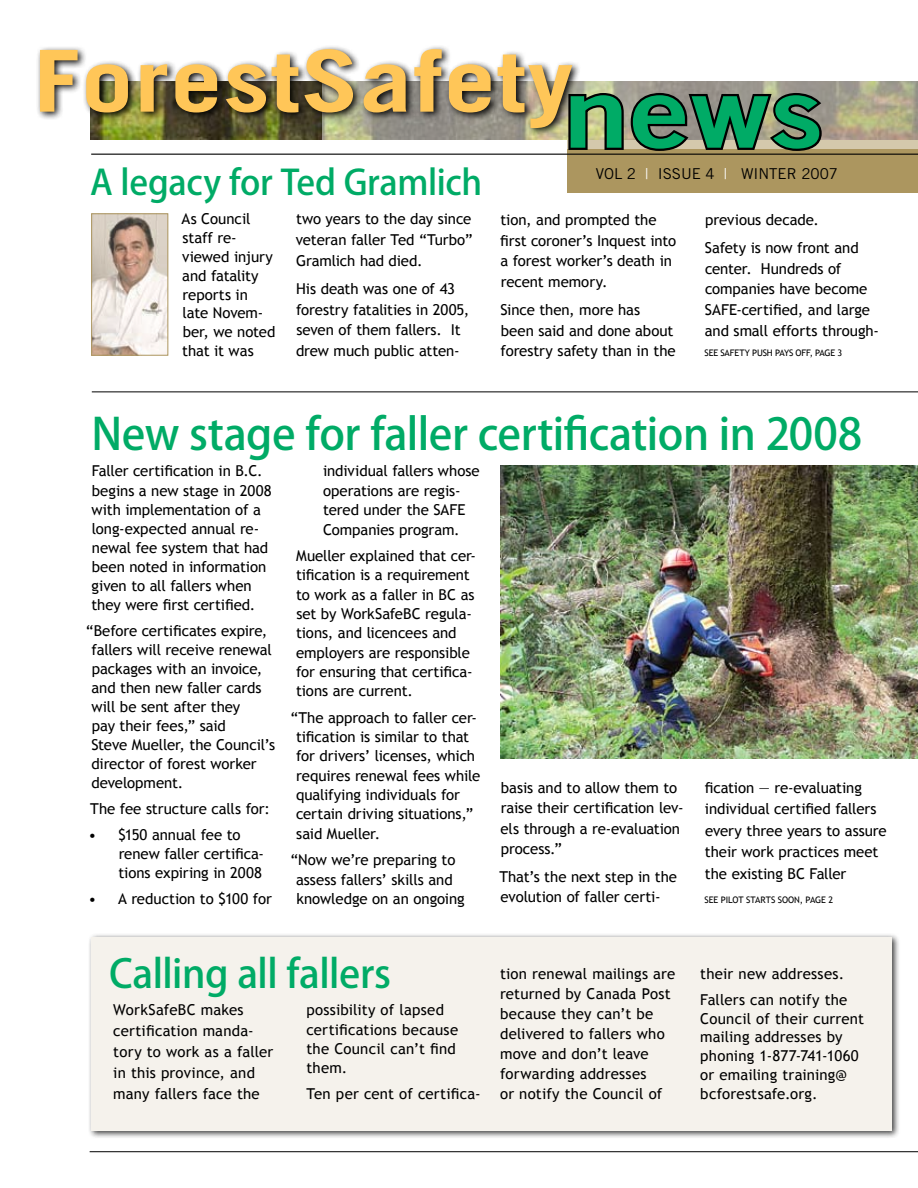
<style>
.page{position:relative;width:918px;height:1188px;background:#fff}
.page>*{position:absolute;margin:0;border:0;box-sizing:border-box;transform-origin:0 0}
.t1{font:99px "Trade Gothic Bold Two";color:#00ab66;scale:1.2 1}
.t2{font:700 85.5px "Trade Gothic";letter-spacing:.01em;color:#ffc658;scale:1.22 1}
.t3{font:500 43.5px "Koz Go Pro";letter-spacing:-.01em;color:#00ab66}
.t4{font:500 39px "Koz Go Pro";letter-spacing:-.015em;color:#00ab66}
.t5{font:500 34.5px "Koz Go Pro";letter-spacing:-.01em;color:#00ab66}
.t6{font:15px/19.4px "Trebuchet MS";letter-spacing:-.005em;color:#000}
.t7{font:15px/19.2px "Trebuchet MS";letter-spacing:.015em;color:#000}
.t8{font:15px "Trade Gothic";color:#000}
.t9{font:9px "Trebuchet MS";letter-spacing:-.005em;color:#000}
.s1{color:#fff}
</style>
<div class="page">
<div style="left:567px;top:139px;width:351px;height:53px;background:#ac965f"></div>
<svg style="left:717px;top:81px;width:201px;height:67px;background:#aea78e"></svg>
<div style="left:36px;top:44px;width:681px;height:160px;background:#000;opacity:.95"></div>
<hr style="left:91px;top:154px;width:827px;height:1px;background:#000">
<svg style="left:566px;top:91px;width:258px;height:62px;background:#706b5b"></svg>
<hr style="left:90px;top:1151px;width:828px;height:1px;background:#000">
<hr style="left:92px;top:392px;width:826px;height:1px;background:#000">
<div style="left:88px;top:933px;width:821px;height:216px;background:#000;opacity:.75"></div>
<div style="left:92px;top:937px;width:800px;height:193px;background:#f5f2ec"></div>
<img style="left:500px;top:466px;width:418px;height:292px">
<img style="left:93px;top:215px;width:73px;height:139px">
<div style="left:91px;top:213px;width:77px;height:143px;border:1px solid #987c37"></div>
<h2 class="t2" style="left:34px;top:29px;width:444px">ForestSafety</h2>
<h1 class="t1" style="left:563px;top:51px;width:218px">news</h1>
<h3 class="t5" style="left:90px;top:160px;width:394px">A legacy for Ted Gramlich</h3>
<p class="t6" style="left:182px;top:210px;width:95px;line-height:18.8px">As Council staff re&shy;viewed injury and fatality reports in late N ovem&shy;ber, we noted that it was</p>
<p class="t6" style="left:296px;top:209px;width:178px;line-height:20.9px;text-align:justify">two years to the day since veteran faller Ted “Turbo” Gramlich had died.</p>
<p class="t6" style="left:296px;top:278px;width:175px;line-height:20.9px">His death was one of 43 forestry fatalities in 2005, seven of them fallers. It drew much public atten-</p>
<p class="t8" style="left:596px;top:164px;width:244px">VOL 2 <span class="s1">|</span> ISSUE 4 <span class="s1">|</span> WINTER 2007</p>
<p class="t6" style="left:500px;top:210px;width:178px;line-height:20.7px">tion, and prompted the first coroner’s I nquest into a forest worker’s death in recent memory.</p>
<p class="t6" style="left:500px;top:299px;width:177px;line-height:20.7px">Since then, more has been said and done about forestry safety than in the</p>
<p class="t6" style="left:705px;top:206px;width:155px;line-height:27.8px">previous decade.<br>Safety is now front and</p>
<p class="t6" style="left:705px;top:258px;width:176px;line-height:20.7px">center. Hundreds of companies have become<br>SAFE-certified, and large and small efforts through-</p>
<p class="t9" style="left:705px;top:348px;width:139px">see safety push pays off, Page 3</p>
<h3 class="t3" style="left:92px;top:406px;width:772px">New stage for faller certification in 2008</h3>
<p class="t6" style="left:91px;top:462px;width:182px">Faller certification in B.C. begins a new stage in 2008 with implementation of a long-expected annual re&shy;newal fee system that had been noted in information given to all fallers when they were first certified.</p>
<p class="t6" style="left:91px;top:621px;width:185px;text-indent:-6px">“Before certificates expire, fallers will receive renewal packages with an invoice, and then new faller cards will be sent after they<br>pay their fees,” said<br>Steve Mueller, the Council’s director of forest worker development.</p>
<p class="t6" style="left:90px;top:799px;width:181px">The fee structure calls for:</p>
<p class="t6" style="left:118px;top:825px;width:147px;text-indent:-30px">• $150 annual fee to renew faller certifica&shy;tions expiring in 2008</p>
<p class="t6" style="left:89px;top:889px;width:185px">• A reduction to $100 for</p>
<p class="t9" style="left:705px;top:895px;width:130px">see pilot starts soon, Page 2</p>
<p class="t6" style="left:323px;top:462px;width:158px">individual fallers whose operations are regis&shy;tered under the SAFE<br>Companies program.</p>
<p class="t6" style="left:296px;top:546px;width:182px">Mueller explained that cer&shy;tification is a requirement to work as a faller in BC as set by WorkSafeBC regula&shy;tions, and licencees and employers are responsible for ensuring that certifica&shy;tions are current.</p>
<p class="t6" style="left:296px;top:708px;width:186px;text-indent:-6px">“The approach to faller cer&shy;tification is similar to that for drivers’ licenses, which requires renewal fees while qualifying individuals for certain driving situations,” said Mueller.</p>
<p class="t6" style="left:296px;top:850px;width:170px;text-indent:-6px">“Now we’re preparing to assess fallers’ skills and knowledge on an ongoing</p>
<p class="t6" style="left:705px;top:777px;width:183px;line-height:21.6px">fication — re-evaluating individual certified fallers every three years to assure their work practices meet the existing BC Faller</p>
<p class="t6" style="left:501px;top:777px;width:184px;line-height:20.5px">basis and to allow them to raise their certification lev&shy;els through a re-evaluation process.”</p>
<p class="t6" style="left:499px;top:866px;width:179px;line-height:20.5px">That’s the next step in the evolution of faller certi-</p>
<h3 class="t4" style="left:109px;top:949px;width:284px">Calling all fallers</h3>
<p class="t6" style="left:113px;top:1000px;width:162px;line-height:20.9px">WorkSafeBC makes certification manda&shy;tory to work as a faller in this province, and many fallers face the</p>
<p class="t7" style="left:306px;top:1001px;width:153px">possibility of lapsed certifications because the Council can’t find them.</p>
<p class="t7" style="left:306px;top:1085px;width:176px">Ten per cent of certifica-</p>
<p class="t6" style="left:500px;top:964px;width:177px;line-height:20.1px">tion renewal mailings are returned by Canada Post because they can’t be delivered to fallers who move and don’t leave forwarding addresses<br>or notify the Council of</p>
<p class="t7" style="left:700px;top:961px;width:149px;line-height:25.8px">their new addresses.<br>Fallers can notify the</p>
<p class="t6" style="left:700px;top:1009px;width:165px;line-height:18.8px">Council of their current mailing addresses by phoning 1-877-741-1060 or emailing training@ bcforestsafe.org.</p>
</div>
